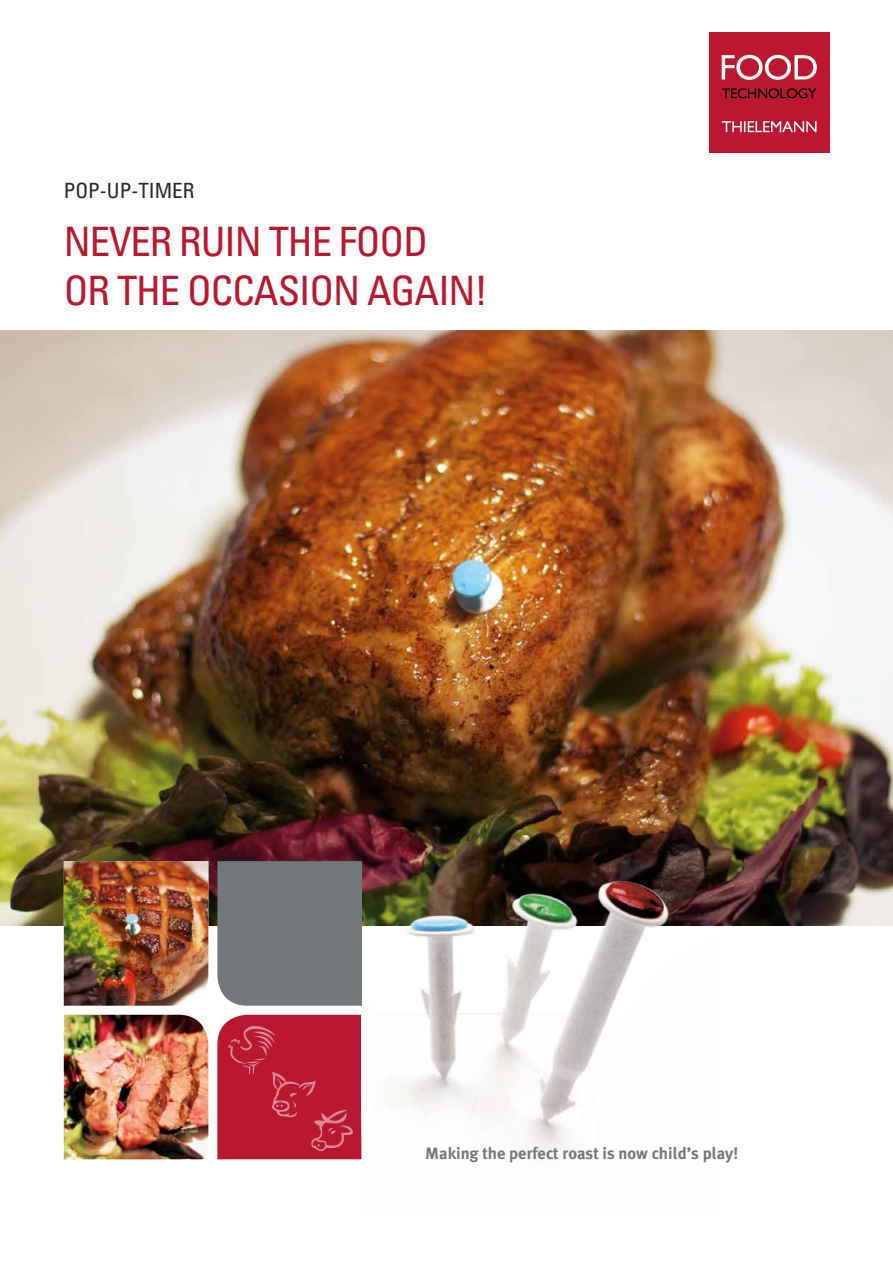
<style>
.page{position:relative;width:893px;height:1263px;background:#fff}
.page>*{position:absolute;margin:0;border:0;box-sizing:border-box;transform-origin:0 0}
.t1{font:condensed 40.5px/48.6px "Univers";letter-spacing:-.025em;color:#ba182e}
.t2{font:condensed 21px "Univers";color:#282827}
.t3{font:700 16.5px "Meta Plus";color:#72787a}
</style>
<div class="page">
<img style="left:0;top:331px;width:893px;height:595px">
<div style="left:217px;top:861px;width:145px;height:145px;background:#72787a"></div>
<img style="left:64px;top:1015px;width:144px;height:144px">
<img style="left:64px;top:861px;width:144px;height:145px">
<img style="left:362px;top:826px;width:361px;height:325px">
<div style="left:709px;top:32px;width:120px;height:120px;background:#bb182f"></div>
<svg style="left:722px;top:55px;width:95px;height:25px"></svg>
<svg style="left:722px;top:88px;width:95px;height:10px"></svg>
<svg style="left:722px;top:121px;width:94px;height:11px"></svg>
<svg style="left:217px;top:1015px;width:145px;height:144px;background:#bd2338"></svg>
<p class="t2" style="left:64px;top:177px;width:132px">POP-UP-TIMER</p>
<h1 class="t1" style="left:64px;top:216px;width:426px">NEVER RUIN THE FOOD<br>OR THE OCCASION AGAIN!</h1>
<p class="t3" style="left:425px;top:1144px;width:315px">Making the perfect roast is now child’s play!</p>
</div>
